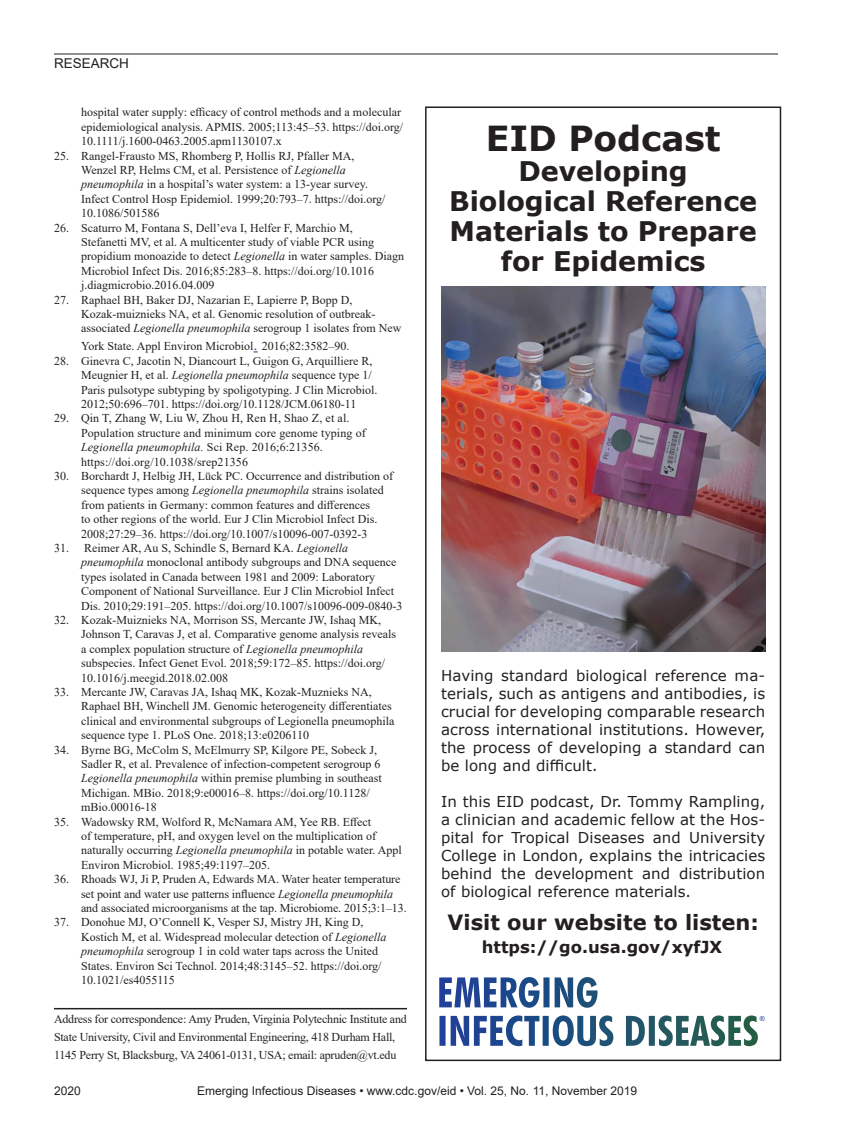
<style>
.page{position:relative;width:851px;height:1134px;background:#fff}
.page>*{position:absolute;margin:0;border:0;box-sizing:border-box;transform-origin:0 0}
.t1{font:700 34.5px "Verdana";letter-spacing:-.005em;color:#231f20}
.t2{font:700 27px/30px "Verdana";letter-spacing:-.005em;color:#231f20;text-align:center}
.t3{font:700 21px "Verdana";color:#231f20}
.t4{font:700 16.5px "Verdana";color:#231f20}
.t5{font:15px/18px "Verdana";letter-spacing:.005em;color:#231f20;text-align:justify}
.t6{font:13.5px "Arial";color:#231f20}
.References{font:12px/14.4px "Times New Roman";color:#231f20}
.Correspondence{font:12px/18px "Times New Roman";letter-spacing:-.02em;color:#231f20}
.t7{font:12px "Arial";color:#231f20}
.t8{font:6.9px "Arial";color:#223f99}
.s1{font-style:italic}
.s2{font-family:"Arial";font-size:15px;color:#2f4a8b}
</style>
<div class="page">
<hr style="left:54px;top:54px;width:724px;height:1px;background:#231f20">
<hr style="left:54px;top:1008px;width:353px;height:1px;background:#231f20">
<div style="left:425px;top:106px;width:356px;height:955px;border:2px solid #231f20"></div>
<img style="left:441px;top:287px;width:324px;height:365px">
<svg style="left:439px;top:977px;width:318px;height:69px"></svg>
<p class="t6" style="left:54px;top:54px;width:77px">RESEARCH</p>
<p class="References" style="left:81px;top:105px;width:323px">hospital water supply: efficacy of control methods and a molecular epidemiological analysis. APMIS. 2005;113:45–53. https://doi.org/<br>10.1111/j.1600-0463.2005.apm1130107.x</p>
<p class="References" style="left:81px;top:148px;width:306px;text-indent:-27px">25. Rangel-Frausto MS, Rhomberg P, Hollis RJ, Pfaller MA, Wenzel RP, Helms CM, et al. Persistence of <span class="s1">Legionella pneumophila</span> in a hospital’s water system: a 13-year survey.<br>Infect Control Hosp Epidemiol. 1999;20:793–7. https://doi.org/ 10.1086/501586</p>
<p class="References" style="left:81px;top:220px;width:324px;text-indent:-27px">26. Scaturro M, Fontana S, Dell’eva I, Helfer F, Marchio M,<br>Stefanetti MV, et al. A multicenter study of viable PCR using propidium monoazide to detect <span class="s1">Legionella</span> in water samples. Diagn Microbiol Infect Dis. 2016;85:283–8. https://doi.org/10.1016 j.diagmicrobio.2016.04.009</p>
<p class="References" style="left:81px;top:292px;width:322px;text-indent:-27px">27. Raphael BH, Baker DJ, Nazarian E, Lapierre P, Bopp D,<br>Kozak-muiznieks NA, et al. Genomic resolution of outbreak&shy;associated <span class="s1">Legionella pneumophila</span> serogroup 1 isolates from New</p>
<p class="References" style="left:81px;top:339px;width:270px">York State. Appl Environ Microbiol<span class="s2">.</span> 2016;82:3582–90.</p>
<p class="References" style="left:81px;top:353px;width:298px;text-indent:-27px">28. Ginevra C, Jacotin N, Diancourt L, Guigon G, Arquilliere R, Meugnier H, et al. <span class="s1">Legionella pneumophila</span> sequence type 1/ Paris pulsotype subtyping by spoligotyping. J Clin Microbiol.<br>2012;50:696–701. https://doi.org/10.1128/JCM.06180-11</p>
<p class="References" style="left:81px;top:411px;width:286px;text-indent:-27px">29. Qin T, Zhang W, Liu W, Zhou H, Ren H, Shao Z, et al.<br>Population structure and minimum core genome typing of <span class="s1">Legionella pneumophila.</span> Sci Rep. 2016;6:21356. https://doi.org/10.1038/srep21356</p>
<p class="References" style="left:81px;top:468px;width:313px;text-indent:-27px">30. Borchardt J, Helbig JH, Lück PC. Occurrence and distribution of sequence types among <span class="s1">Legionella pneumophila</span> strains isolated from patients in Germany: common features and differences<br>to other regions of the world. Eur J Clin Microbiol Infect Dis.<br>2008;27:29–36. https://doi.org/10.1007/s10096-007-0392-3</p>
<p class="References" style="left:81px;top:540px;width:323px;text-indent:-27px">31. Reimer AR, Au S, Schindle S, Bernard KA. <span class="s1">Legionella pneumophila</span> monoclonal antibody subgroups and DNA sequence types isolated in Canada between 1981 and 2009: Laboratory Component of National Surveillance. Eur J Clin Microbiol Infect Dis. 2010;29:191–205. https://doi.org/10.1007/s10096-009-0840-3</p>
<p class="References" style="left:81px;top:612px;width:316px;text-indent:-27px">32. Kozak-Muiznieks NA, Morrison SS, Mercante JW, Ishaq MK, Johnson T, Caravas J, et al. Comparative genome analysis reveals a complex population structure of <span class="s1">Legionella pneumophila </span>subspecies. Infect Genet Evol. 2018;59:172–85. https://doi.org/ 10.1016/j.meegid.2018.02.008</p>
<p class="References" style="left:81px;top:684px;width:315px;text-indent:-27px">33. Mercante JW, Caravas JA, Ishaq MK, Kozak-Muznieks NA, Raphael BH, Winchell JM. Genomic heterogeneity differentiates clinical and environmental subgroups of Legionella pneumophila sequence type 1. PLoS One. 2018;13:e0206110</p>
<p class="References" style="left:81px;top:742px;width:302px;text-indent:-27px">34. Byrne BG, McColm S, McElmurry SP, Kilgore PE, Sobeck J, Sadler R, et al. Prevalence of infection-competent serogroup 6<br><span class="s1">Legionella pneumophila</span> within premise plumbing in southeast Michigan. MBio. 2018;9:e00016–8. https://doi.org/10.1128/ mBio.00016-18</p>
<p class="References" style="left:81px;top:814px;width:322px;text-indent:-27px">35. Wadowsky RM, Wolford R, McNamara AM, Yee RB. Effect<br>of temperature, pH, and oxygen level on the multiplication of naturally occurring <span class="s1">Legionella pneumophila</span> in potable water. Appl Environ Microbiol. 1985;49:1197–205.</p>
<p class="References" style="left:81px;top:872px;width:327px;text-indent:-27px">36. Rhoads WJ, Ji P, Pruden A, Edwards MA. Water heater temperature set point and water use patterns influence <span class="s1">Legionella pneumophila </span>and associated microorganisms at the tap. Microbiome. 2015;3:1–13.</p>
<p class="References" style="left:81px;top:915px;width:307px;text-indent:-27px">37. Donohue MJ, O’Connell K, Vesper SJ, Mistry JH, King D, Kostich M, et al. Widespread molecular detection of <span class="s1">Legionella pneumophila</span> serogroup 1 in cold water taps across the United States. Environ Sci Technol. 2014;48:3145–52. https://doi.org/ 10.1021/es4055115</p>
<p class="Correspondence" style="left:54px;top:1010px;width:354px">Address for correspondence: Amy Pruden, Virginia Polytechnic Institute and<br>State University, Civil and Environmental Engineering, 418 Durham Hall,<br>1145 Perry St, Blacksburg, VA 24061-0131, USA; email: apruden@vt.edu</p>
<p class="t7" style="left:54px;top:1083px;width:28px">2020</p>
<p class="t7" style="left:197px;top:1083px;width:441px">Emerging Infectious Diseases • www.cdc.gov/eid • Vol. 25, No. 11, November 2019</p>
<p class="t1" style="left:486px;top:114px;width:236px">EID Podcast</p>
<p class="t2" style="left:449px;top:156px;width:309px">Developing<br>Biological Reference<br>Materials to Prepare for Epidemics</p>
<p class="t5" style="left:441px;top:666px;width:326px">Having standard biological reference ma&shy;terials, such as antigens and antibodies, is crucial for developing comparable research across international institutions. However, the process of developing a standard can be long and difficult.</p>
<p class="t5" style="left:441px;top:792px;width:326px">In this EID podcast, Dr. Tommy Rampling, a clinician and academic fellow at the Hos&shy;pital for Tropical Diseases and University College in London, explains the intricacies behind the development and distribution of biological reference materials.</p>
<p class="t3" style="left:447px;top:908px;width:313px">Visit our website to listen:</p>
<p class="t4" style="left:481px;top:936px;width:242px">https://go.usa.gov/xyfJX</p>
<p class="t8" style="left:759px;top:1013px;width:7px">®</p>
</div>
